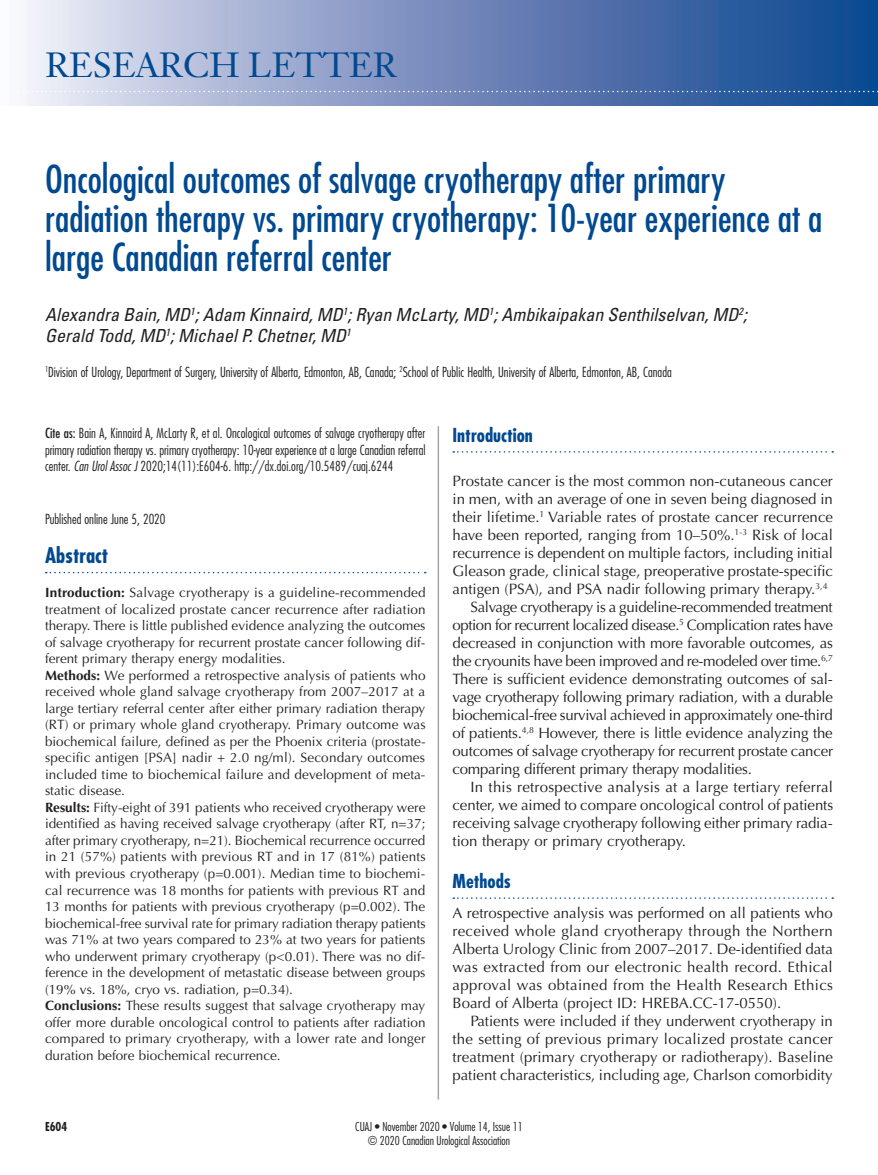
<style>
.page{position:relative;width:878px;height:1175px;background:#fff}
.page>*{position:absolute;margin:0;border:0;box-sizing:border-box;transform-origin:0 0}
.T25{font:condensed 37.5px/39px "Futura";color:#014990}
.SF-Blue{font:34.5px "Janson Text";color:#014990}
.ABH{font:700 condensed 21px "Futura";color:#014990}
.t1{font:700 condensed 18.75px "Futura";color:#014990}
.N12{font:italic condensed 18px/21px "Univers";color:#231f20}
.PJ{font:15px/18px "Optima";color:#231f20;text-align:justify}
.ABS{font:13.5px/16.5px "Optima";color:#231f20;text-align:justify}
.PJ9{font:300 condensed 13.5px/16.5px "Futura";color:#231f20;text-align:justify}
.t2{font:300 condensed 12px "Futura";color:#231f20}
.t3{font:700 condensed 12px "Futura";color:#231f20}
.s1{font-weight:400}
.s2{font-style:italic}
.s3{font-weight:700}
</style>
<div class="page">
<svg style="left:26px;top:0;width:852px;height:105px;background:#7790be"></svg>
<hr style="left:437px;top:426px;width:2px;height:673px;background:#231f20">
<svg style="left:46px;top:572px;width:379px;height:1px"></svg>
<svg style="left:453px;top:451px;width:380px;height:1px"></svg>
<svg style="left:453px;top:897px;width:380px;height:1px"></svg>
<svg style="left:26px;top:91px;width:852px;height:1px"></svg>
<p class="SF-Blue" style="left:45px;top:43px;width:354px">RESEARCH LETTER</p>
<p class="T25" style="left:45px;top:159px;width:778px">Oncological outcomes of salvage cryotherapy after primary radiation therapy vs. primary cryotherapy: 10-year experience at a large Canadian referral center</p>
<p class="N12" style="left:45px;top:304px;width:703px">Alexandra Bain, MD<sup>1</sup>; Adam Kinnaird, MD<sup>1</sup>; Ryan McLarty, MD<sup>1</sup>; Ambikaipakan Senthilselvan, MD<sup>2</sup>;<br>Gerald Todd, MD<sup>1</sup>; Michael P. Chetner, MD<sup>1</sup></p>
<p class="PJ9" style="left:45px;top:363px;width:628px"><sup>1</sup>Division of Urology, Department of Surgery, University of Alberta, Edmonton, AB, Canada; <sup>2</sup>School of Public Health, University of Alberta, Edmonton, AB, Canada</p>
<p class="PJ9" style="left:45px;top:425px;width:382px"><span class="s1">Cite as:</span> Bain A, Kinnaird A, McLarty R, et al. Oncological outcomes of salvage cryotherapy after primary radiation therapy vs. primary cryotherapy: 10-year experience at a large Canadian referral center. <span class="s2">Can Urol Assoc J</span> 2020;14(11):E604-6. http://dx.doi.org/10.5489/cuaj.6244</p>
<p class="PJ9" style="left:45px;top:510px;width:122px">Published online June 5, 2020</p>
<p class="ABH" style="left:45px;top:541px;width:65px">Abstract</p>
<p class="ABS" style="left:45px;top:585px;width:382px"><span class="s3">Introduction:</span> Salvage cryotherapy is a guideline-recommended treatment of localized prostate cancer recurrence after radiation therapy. There is little published evidence analyzing the outcomes of salvage cryotherapy for recurrent prostate cancer following dif&shy;ferent primary therapy energy modalities.</p>
<p class="ABS" style="left:45px;top:667px;width:382px"><span class="s3">Methods:</span> We performed a retrospective analysis of patients who received whole gland salvage cryotherapy from 2007–2017 at a large tertiary referral center after either primary radiation therapy (RT) or primary whole gland cryotherapy. Primary outcome was biochemical failure, defined as per the Phoenix criteria (prostate&shy;specific antigen [PSA] nadir + 2.0 ng/ml). Secondary outcomes included time to biochemical failure and development of meta&shy;static disease.</p>
<p class="ABS" style="left:45px;top:799px;width:382px"><span class="s3">Results:</span> Fifty-eight of 391 patients who received cryotherapy were identified as having received salvage cryotherapy (after RT, n=37; after primary cryotherapy, n=21). Biochemical recurrence occurred in 21 (57%) patients with previous RT and in 17 (81%) patients with previous cryotherapy (p=0.001). Median time to biochemi&shy;cal recurrence was 18 months for patients with previous RT and 13 months for patients with previous cryotherapy (p=0.002). The biochemical-free survival rate for primary radiation therapy patients was 71% at two years compared to 23% at two years for patients who underwent primary cryotherapy (p&lt;0.01). There was no dif&shy;ference in the development of metastatic disease between groups (19% vs. 18%, cryo vs. radiation, p=0.34).</p>
<p class="ABS" style="left:45px;top:997px;width:382px"><span class="s3">Conclusions:</span> These results suggest that salvage cryotherapy may offer more durable oncological control to patients after radiation compared to primary cryotherapy, with a lower rate and longer duration before biochemical recurrence.</p>
<h1 class="t1" style="left:452px;top:423px;width:82px">Introduction</h1>
<p class="PJ" style="left:452px;top:472px;width:382px">Prostate cancer is the most common non-cutaneous cancer in men, with an average of one in seven being diagnosed in their lifetime.<sup>1</sup> Variable rates of prostate cancer recurrence have been reported, ranging from 10–50%.<sup>1-3</sup> Risk of local recurrence is dependent on multiple factors, including initial Gleason grade, clinical stage, preoperative prostate-specific antigen (PSA), and PSA nadir following primary therapy.<sup>3,4</sup></p>
<p class="PJ" style="left:452px;top:598px;width:382px;text-indent:18px">Salvage cryotherapy is a guideline-recommended treatment option for recurrent localized disease.<sup>5</sup> Complication rates have decreased in conjunction with more favorable outcomes, as the cryounits have been improved and re-modeled over time.<sup>6,7<br></sup>There is sufficient evidence demonstrating outcomes of sal&shy;vage cryotherapy following primary radiation, with a durable biochemical-free survival achieved in approximately one-third of patients.<sup>4,8</sup> However, there is little evidence analyzing the outcomes of salvage cryotherapy for recurrent prostate cancer comparing different primary therapy modalities.</p>
<p class="PJ" style="left:452px;top:778px;width:382px;text-indent:18px">In this retrospective analysis at a large tertiary referral center, we aimed to compare oncological control of patients receiving salvage cryotherapy following either primary radia&shy;tion therapy or primary cryotherapy.</p>
<h1 class="t1" style="left:452px;top:869px;width:60px">Methods</h1>
<p class="PJ" style="left:452px;top:904px;width:382px">A retrospective analysis was performed on all patients who received whole gland cryotherapy through the Northern Alberta Urology Clinic from 2007–2017. De-identified data was extracted from our electronic health record. Ethical approval was obtained from the Health Research Ethics Board of Alberta (project ID: HREBA.CC-17-0550).</p>
<p class="PJ" style="left:452px;top:1012px;width:382px;text-indent:18px">Patients were included if they underwent cryotherapy in the setting of previous primary localized prostate cancer treatment (primary cryotherapy or radiotherapy). Baseline patient characteristics, including age, Charlson comorbidity</p>
<p class="t3" style="left:45px;top:1118px;width:24px">E604</p>
<p class="t2" style="left:355px;top:1118px;width:169px">CUAJ • November 2020 • Volume 14, Issue 11</p>
<p class="t2" style="left:368px;top:1133px;width:144px">© 2020 Canadian Urological Association</p>
</div>
